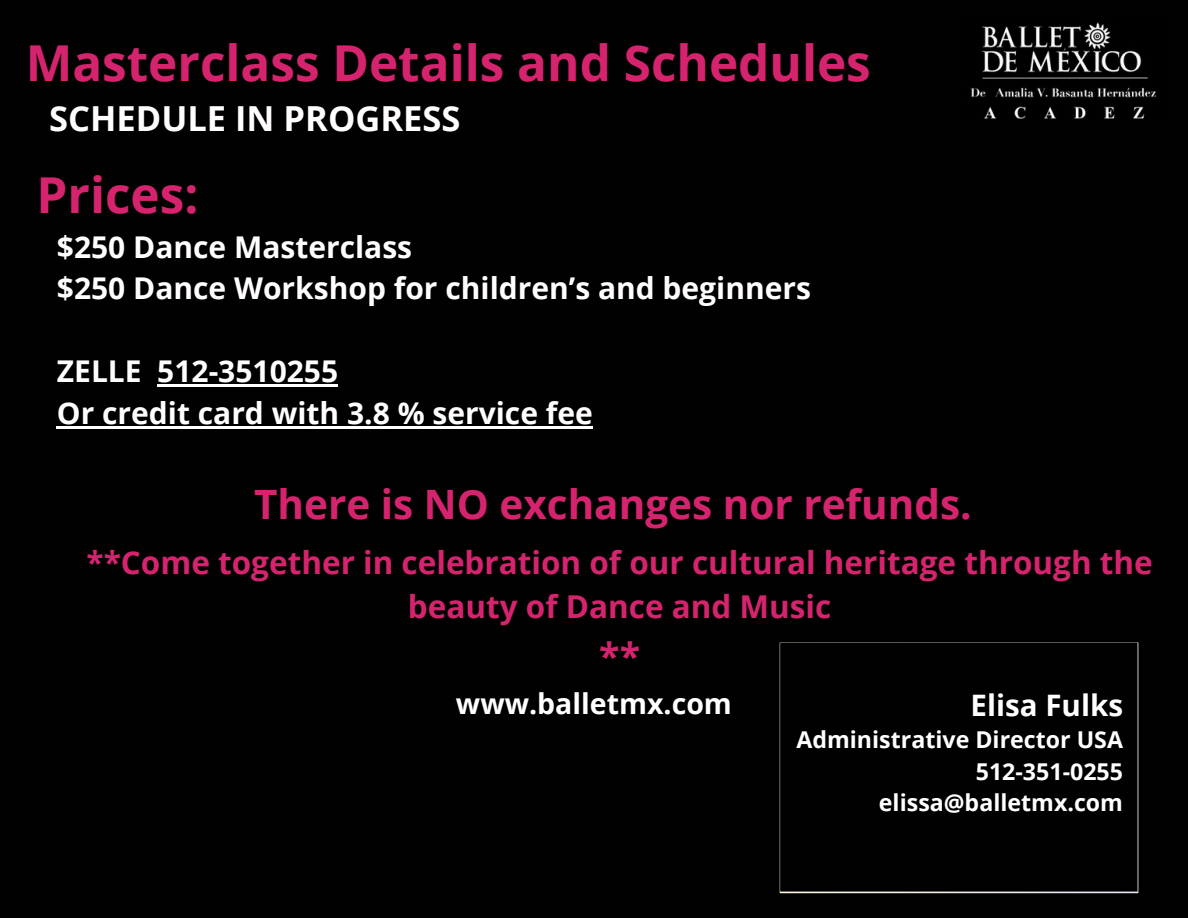
<style>
.page{position:relative;width:1188px;height:918px;background:#010101}
.page>*{position:absolute;margin:0;border:0;box-sizing:border-box;transform-origin:0 0}
.t1{font:700 49.5px "Open Sans";color:#d5246d}
.t2{font:700 40.5px "Open Sans";color:#d5246d}
.t3{font:700 37.5px "Open Sans";color:#d5246d}
.t4{font:700 34.5px "Open Sans";color:#fffdfd}
.t5{font:700 31.5px/43.8px "Open Sans";color:#d5246d;text-align:center}
.t6{font:700 30px/41.7px "Open Sans";color:#fffdfd}
.t7{font:700 29.55px "Open Sans";color:#fff}
.t8{font:700 28.5px "Open Sans";color:#fff}
.t9{font:700 23.25px "Open Sans";color:#fff}
</style>
<div class="page">
<img style="left:970px;top:22px;width:187px;height:97px">
<svg style="left:779px;top:642px;width:360px;height:252px"></svg>
<hr style="left:157px;top:385px;width:181px;height:2px;background:#fffdfd">
<hr style="left:57px;top:426px;width:536px;height:3px;background:#fffdfd">
<h1 class="t1" style="left:26px;top:28px;width:847px">Masterclass Details and Schedules</h1>
<p class="t4" style="left:49px;top:94px;width:413px">SCHEDULE IN PROGRESS</p>
<h4 class="t1" style="left:37px;top:160px;width:163px">Prices:</h4>
<h5 class="t6" style="left:57px;top:225px;width:756px">$250 Dance Masterclass<br>$250 Dance Workshop for children’s and beginners</h5>
<h5 class="t6" style="left:57px;top:350px;width:538px">ZELLE 512-3510255<br>Or credit card with 3.8 % service fee</h5>
<h2 class="t2" style="left:254px;top:475px;width:719px">There is NO exchanges nor refunds.</h2>
<p class="t5" style="left:87px;top:540px;width:1068px">**Come together in celebration of our cultural heritage through the beauty of Dance and Music</p>
<p class="t3" style="left:599px;top:630px;width:42px">**</p>
<p class="t8" style="left:456px;top:683px;width:277px">www.balletmx.com</p>
<p class="t7" style="left:971px;top:684px;width:154px">Elisa Fulks</p>
<p class="t9" style="left:796px;top:724px;width:328px">Administrative Director USA</p>
<p class="t9" style="left:976px;top:755px;width:149px">512-351-0255</p>
<h5 class="t9" style="left:879px;top:787px;width:246px">elissa@balletmx.com</h5>
</div>
